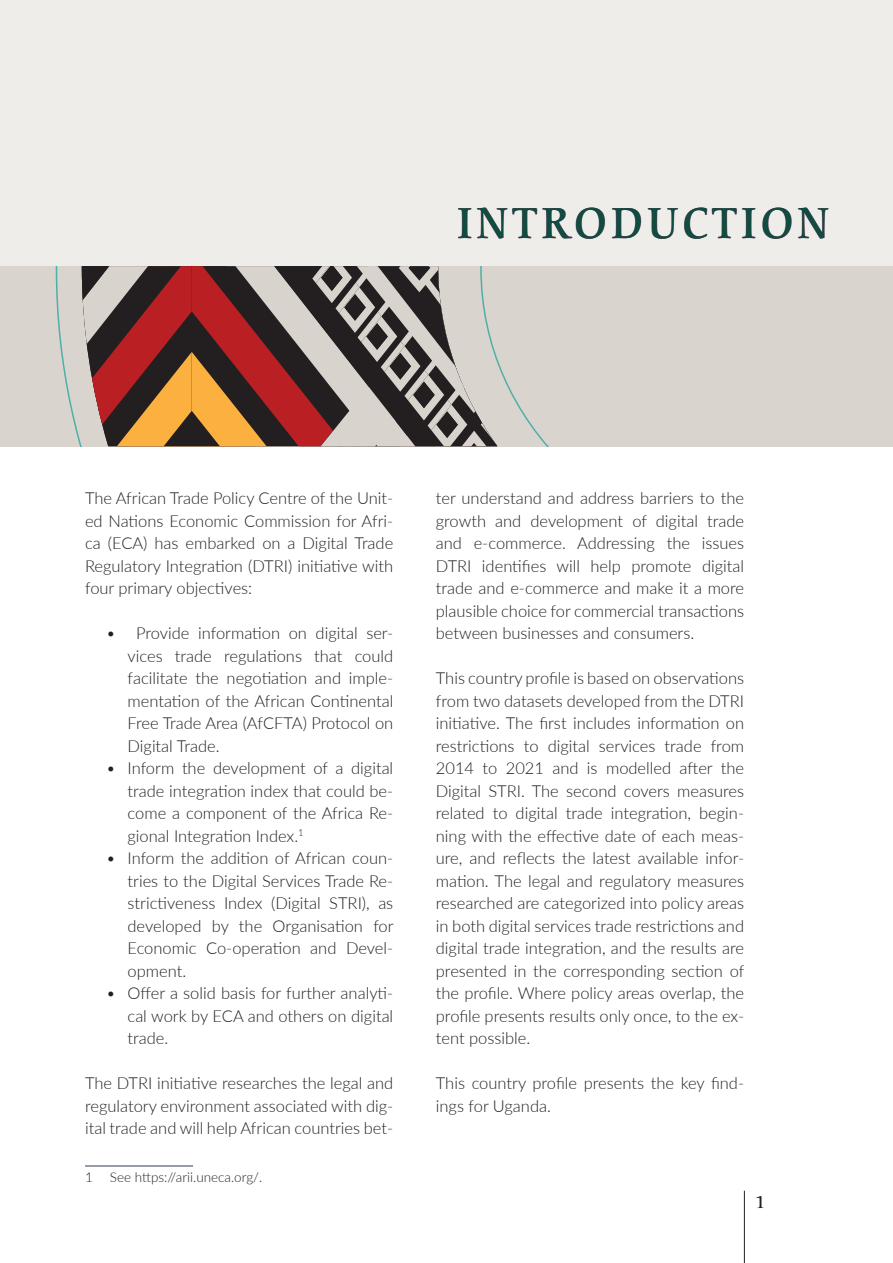
<style>
.page{position:relative;width:893px;height:1263px;background:#fff}
.page>*{position:absolute;margin:0;border:0;box-sizing:border-box;transform-origin:0 0}
._01_Head_1{font:500 42px "Cerigo Std";letter-spacing:.1em;color:#0e4d3f}
._00_Body_text{font:300 16.5px/22.5px "Lato";color:#231f20;text-align:justify}
.t1{font:500 16.5px "Cerigo Std";color:#231f20}
._06_Footnote{font:300 13.5px "Lato";color:#231f20}
</style>
<div class="page">
<div style="left:0;top:0;width:893px;height:446px;background:#eeedea"></div>
<div style="left:0;top:266px;width:893px;height:180px;background:#dad4ce"></div>
<svg style="left:56px;top:266px;width:492px;height:180px"></svg>
<hr style="left:744px;top:1191px;width:1px;height:72px;background:#231f20">
<hr style="left:85px;top:1165px;width:108px;height:1px;background:#2f3d52">
<p class="_01_Head_1" style="left:457px;top:199px;width:374px">INTRODUCTION</p>
<p class="_00_Body_text" style="left:85px;top:486px;width:310px">The African Trade Policy Centre of the Unit&shy;ed Nations Economic Commission for Afri&shy;ca (ECA) has embarked on a Digital Trade Regulatory Integration (DTRI) initiative with four primary objectives:</p>
<p class="_00_Body_text" style="left:128px;top:621px;width:267px;text-indent:-21px">• Provide information on digital ser&shy;vices trade regulations that could facilitate the negotiation and imple&shy;mentation of the African Continental Free Trade Area (AfCFTA) Protocol on Digital Trade.</p>
<p class="_00_Body_text" style="left:128px;top:756px;width:267px;text-indent:-21px">• Inform the development of a digital trade integration index that could be&shy;come a component of the Africa Re&shy;gional Integration Index.<sup>1</sup></p>
<p class="_00_Body_text" style="left:128px;top:846px;width:268px;text-indent:-21px">• Inform the addition of African coun&shy;tries to the Digital Services Trade Re&shy;strictiveness Index (Digital STRI), as developed by the Organisation for Economic Co-operation and Devel&shy;opment.</p>
<p class="_00_Body_text" style="left:128px;top:981px;width:267px;text-indent:-21px">• Offer a solid basis for further analyti&shy;cal work by ECA and others on digital trade.</p>
<p class="_00_Body_text" style="left:85px;top:1071px;width:310px">The DTRI initiative researches the legal and regulatory environment associated with dig&shy;ital trade and will help African countries bet-</p>
<p class="_06_Footnote" style="left:85px;top:1168px;width:9px">1</p>
<p class="_06_Footnote" style="left:110px;top:1168px;width:154px">See https://arii.uneca.org/.</p>
<p class="_00_Body_text" style="left:436px;top:486px;width:310px">ter understand and address barriers to the growth and development of digital trade and e-commerce. Addressing the issues DTRI identifies will help promote digital trade and e-commerce and make it a more plausible choice for commercial transactions between businesses and consumers.</p>
<p class="_00_Body_text" style="left:436px;top:666px;width:310px">This country profile is based on observations from two datasets developed from the DTRI initiative. The first includes information on restrictions to digital services trade from 2014 to 2021 and is modelled after the Digital STRI. The second covers measures related to digital trade integration, begin&shy;ning with the effective date of each meas&shy;ure, and reflects the latest available infor&shy;mation. The legal and regulatory measures researched are categorized into policy areas in both digital services trade restrictions and digital trade integration, and the results are presented in the corresponding section of the profile. Where policy areas overlap, the profile presents results only once, to the ex&shy;tent possible.</p>
<p class="_00_Body_text" style="left:436px;top:1071px;width:310px">This country profile presents the key find&shy;ings for Uganda.</p>
<p class="t1" style="left:755px;top:1193px;width:12px">1</p>
</div>
